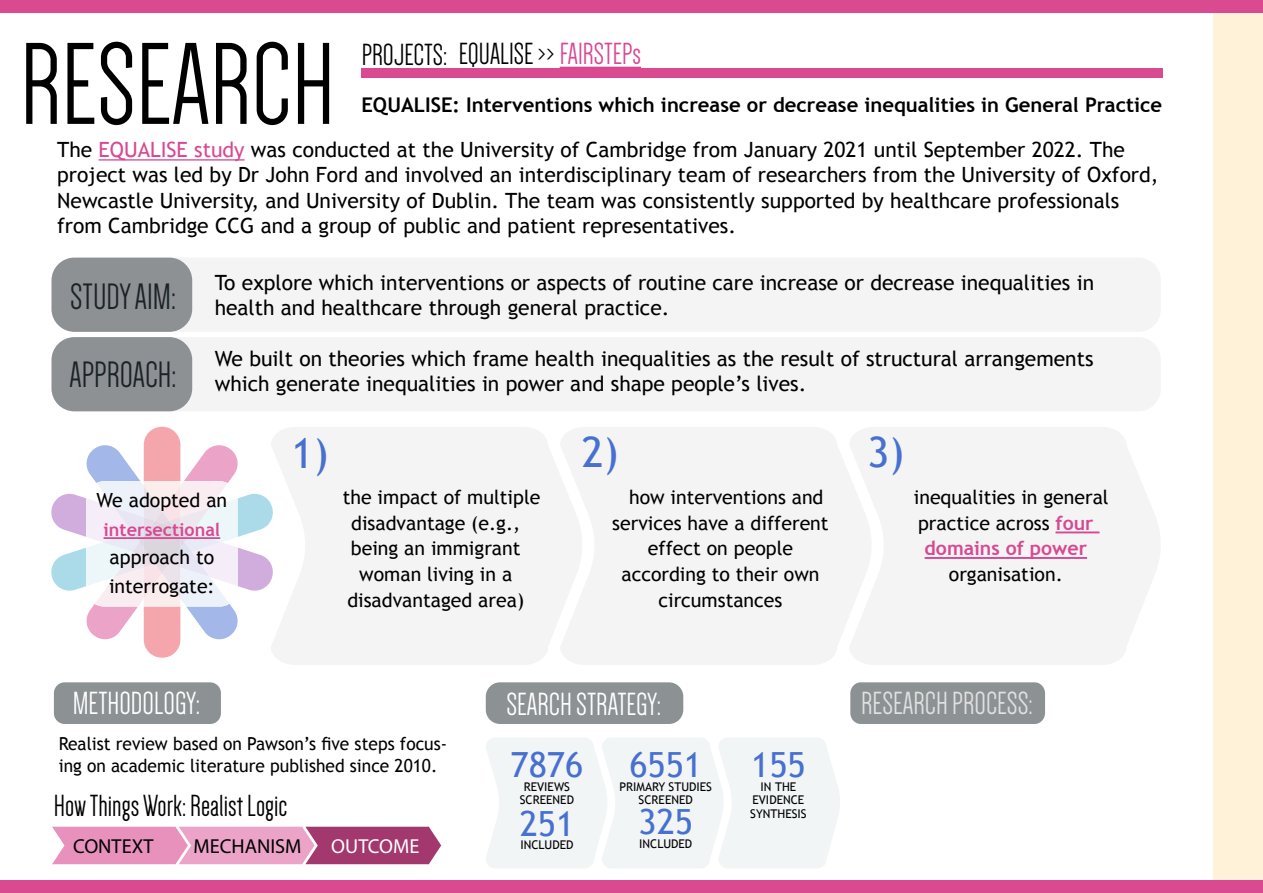
<style>
.page{position:relative;width:1263px;height:893px;background:#fff}
.page>*{position:absolute;margin:0;border:0;box-sizing:border-box;transform-origin:0 0}
.t1{font:120px "Dense";color:#000}
.t2{font:41.85px "Trebuchet MS";color:#4770d0}
.t3{font:37.8px "Dense";color:#1b2327}
.t4{font:34.65px "Trebuchet MS";color:#4770d0}
.t5{font:33px "Dense";color:#fff}
.t6{font:33px "Dense";color:#e0e0e0}
.t7{font:31.5px "Dense";color:#000}
.t8{font:21px/25.2px "Trebuchet MS";color:#000}
.t9{font:700 20.25px "Trebuchet MS";color:#000}
.t10{font:20.25px "Myriad Pro";color:#000}
.t11{font:20.25px "Myriad Pro";color:#fff}
.t12{font:19.5px/25.5px "Trebuchet MS";color:#000;text-align:center}
.t13{font:18px/21.6px "Trebuchet MS";color:#000;scale:.96 1}
.t14{font:700 18px "Trebuchet MS";color:#d84892}
.t15{font:12px/13.5px "Trebuchet MS";color:#000;text-align:center}
.s1{color:#d84891}
.s2{color:#d84892}
.s3{font-weight:700;color:#d84892}
</style>
<div class="page">
<div style="left:1213px;top:0;width:50px;height:893px;background:#fff2d9"></div>
<div style="left:874px;top:427px;width:286px;height:238px;background:#f4f4f4"></div>
<svg style="left:52px;top:827px;width:389px;height:37px;background:#d47faa"></svg>
<div style="left:54px;top:682px;width:167px;height:42px;background:#8c9194;border-radius:11px"></div>
<svg style="left:486px;top:738px;width:354px;height:130px"></svg>
<div style="left:486px;top:682px;width:197px;height:42px;background:#8c9194;border-radius:14px"></div>
<div style="left:850px;top:682px;width:195px;height:42px;background:#8c9194;border-radius:11px"></div>
<div style="left:0;top:0;width:1263px;height:13px;background:#d94a91"></div>
<div style="left:0;top:880px;width:1263px;height:13px;background:#d94a91"></div>
<div style="left:361px;top:69px;width:802px;height:9px;background:#d94a91"></div>
<div style="left:53px;top:258px;width:1107px;height:74px;background:#f4f4f4"></div>
<div style="left:51px;top:258px;width:141px;height:74px;background:#8d9193;border-radius:23px"></div>
<div style="left:53px;top:337px;width:1107px;height:74px;background:#f4f4f4"></div>
<div style="left:51px;top:337px;width:141px;height:74px;background:#8d9193;border-radius:23px"></div>
<svg style="left:51px;top:427px;width:220px;height:231px"></svg>
<svg style="left:271px;top:427px;width:289px;height:238px;fill:#f4f4f4"></svg>
<div style="left:560px;top:427px;width:314px;height:238px;background:#f4f4f4"></div>
<hr style="left:560px;top:67px;width:81px;height:1px;background:#d84891">
<hr style="left:99px;top:159px;width:146px;height:2px;background:#d84892">
<hr style="left:104px;top:537px;width:116px;height:2px;background:#d84892">
<hr style="left:1055px;top:531px;width:44px;height:2px;background:#d84892">
<hr style="left:925px;top:557px;width:162px;height:2px;background:#d84892">
<h1 class="t1" style="left:20px;top:25px;width:316px">RESEARCH</h1>
<h3 class="t7" style="left:362px;top:38px;width:281px">PROJECTS: EQUALISE &gt;&gt; <span class="s1">FAIRSTEPs</span></h3>
<p class="t9" style="left:361px;top:92px;width:802px">EQUALISE: Interventions which increase or decrease inequalities in General Practice</p>
<p class="t8" style="left:57px;top:137px;width:1103px">The <span class="s2">EQUALISE study</span> was conducted at the University of Cambridge from January 2021 until September 2022. The project was led by Dr John Ford and involved an interdisciplinary team of researchers from the University of Oxford, Newcastle University, and University of Dublin. The team was consistently supported by healthcare professionals from Cambridge CCG and a group of public and patient representatives.</p>
<h3 class="t3" style="left:70px;top:277px;width:107px">STUDY AIM:</h3>
<p class="t8" style="left:215px;top:270px;width:881px">To explore which interventions or aspects of routine care increase or decrease inequalities in health and healthcare through general practice.</p>
<h3 class="t3" style="left:70px;top:356px;width:108px">APPROACH:</h3>
<p class="t8" style="left:215px;top:346px;width:880px">We built on theories which frame health inequalities as the result of structural arrangements which generate inequalities in power and shape people’s lives.</p>
<p class="t12" style="left:97px;top:488px;width:132px">We adopted an</p>
<p class="t14" style="left:104px;top:518px;width:118px">intersectional</p>
<p class="t12" style="left:109px;top:543px;width:107px;line-height:28.3px;text-align:left">approach to interrogate:</p>
<h2 class="t2" style="left:291px;top:429px;width:39px">1)</h2>
<p class="t12" style="left:343px;top:485px;width:199px">the impact of multiple</p>
<p class="t12" style="left:351px;top:511px;width:171px">disadvantage (e.g.,</p>
<p class="t12" style="left:351px;top:536px;width:171px">being an immigrant</p>
<p class="t12" style="left:359px;top:562px;width:154px">woman living in a</p>
<p class="t12" style="left:347px;top:587px;width:178px">disadvantaged area)</p>
<h2 class="t2" style="left:582px;top:427px;width:39px">2)</h2>
<p class="t12" style="left:612px;top:485px;width:218px">how interventions and services have a different effect on people according to their own circumstances</p>
<h3 class="t5" style="left:73px;top:687px;width:129px">METHODOLOGY:</h3>
<p class="t13" style="left:59px;top:733px;width:406px">Realist review based on Pawson’s five steps focus&shy;ing on academic literature published since 2010.</p>
<h3 class="t7" style="left:54px;top:790px;width:235px">How Things Work: Realist Logic</h3>
<p class="t10" style="left:73px;top:833px;width:82px">CONTEXT</p>
<p class="t10" style="left:194px;top:834px;width:110px">MECHANISM</p>
<p class="t11" style="left:331px;top:833px;width:90px">OUTCOME</p>
<h3 class="t5" style="left:506px;top:688px;width:156px">SEARCH STRATEGY:</h3>
<h3 class="t4" style="left:511px;top:745px;width:74px">7876</h3>
<p class="t15" style="left:520px;top:780px;width:56px">REVIEWS<br>SCREENED</p>
<h3 class="t4" style="left:520px;top:803px;width:56px">251</h3>
<p class="t15" style="left:520px;top:838px;width:55px">INCLUDED</p>
<h3 class="t4" style="left:629px;top:745px;width:74px">6551</h3>
<p class="t15" style="left:619px;top:780px;width:94px">PRIMARY STUDIES<br>SCREENED</p>
<h3 class="t4" style="left:638px;top:802px;width:56px">325</h3>
<p class="t15" style="left:639px;top:837px;width:55px">INCLUDED</p>
<h3 class="t4" style="left:751px;top:745px;width:56px">155</h3>
<p class="t15" style="left:750px;top:780px;width:58px">IN THE<br>EVIDENCE<br>SYNTHESIS</p>
<h2 class="t2" style="left:867px;top:427px;width:39px">3)</h2>
<p class="t12" style="left:914px;top:485px;width:196px">inequalities in general practice across <span class="s3">four domains of power</span></p>
<p class="t12" style="left:949px;top:562px;width:115px">organisation.</p>
<h3 class="t6" style="left:861px;top:687px;width:173px">RESEARCH PROCESS:</h3>
</div>
